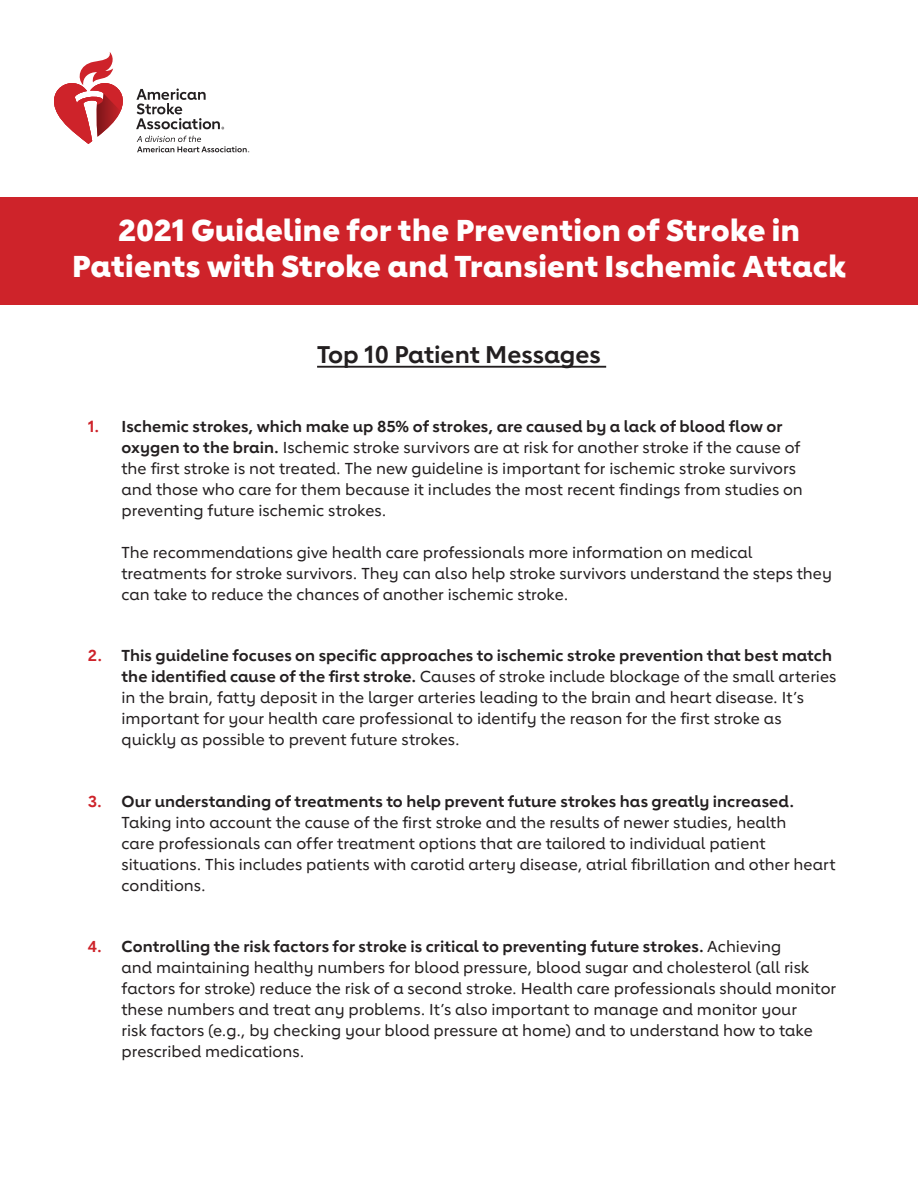
<style>
.page{position:relative;width:918px;height:1188px;background:#fff}
.page>*{position:absolute;margin:0;border:0;box-sizing:border-box;transform-origin:0 0}
.t1{font:800 30px/36px "Lub Dub";letter-spacing:.01em;color:#fff;text-align:center}
.Sub_title{font:700 24px "Lub Dub";color:#231f20}
.t2{font:500 15.75px/21px "Lub Dub";color:#231f20}
.s1{font-weight:700;color:#ce232a}
.s2{font-weight:700}
</style>
<div class="page">
<div style="left:0;top:197px;width:918px;height:108px;background:#ce232a"></div>
<hr style="left:317px;top:366px;width:289px;height:2px;background:#231f20">
<svg style="left:136px;top:89px;width:88px;height:40px"></svg>
<svg style="left:54px;top:52px;width:69px;height:92px"></svg>
<svg style="left:137px;top:136px;width:112px;height:16px"></svg>
<h1 class="t1" style="left:72px;top:212px;width:775px">2021 Guideline for the Prevention of Stroke in<br>Patients with Stroke and Transient Ischemic Attack</h1>
<p class="Sub_title" style="left:317px;top:340px;width:285px">Top 10 Patient Messages</p>
<p class="t2" style="left:122px;top:415px;width:683px;text-indent:-34px"><span class="s1">1.</span> <span class="s2">Ischemic strokes, which make up 85% of strokes, are caused by a lack of blood flow or oxygen to the brain.</span> Ischemic stroke survivors are at risk for another stroke if the cause of the first stroke is not treated. The new guideline is important for ischemic stroke survivors and those who care for them because it includes the most recent findings from studies on preventing future ischemic strokes.</p>
<p class="t2" style="left:122px;top:541px;width:712px">The recommendations give health care professionals more information on medical treatments for stroke survivors. They can also help stroke survivors understand the steps they can take to reduce the chances of another ischemic stroke.</p>
<p class="t2" style="left:122px;top:645px;width:716px;text-indent:-34px"><span class="s1">2.</span> <span class="s2">This guideline focuses on specific approaches to ischemic stroke prevention that best match the identified cause of the first stroke.</span> Causes of stroke include blockage of the small arteries in the brain, fatty deposit in the larger arteries leading to the brain and heart disease. It’s important for your health care professional to identify the reason for the first stroke as quickly as possible to prevent future strokes.</p>
<p class="t2" style="left:122px;top:790px;width:716px;text-indent:-34px"><span class="s1">3.</span> <span class="s2">Our understanding of treatments to help prevent future strokes has greatly increased.<br></span>Taking into account the cause of the first stroke and the results of newer studies, health<br>care professionals can offer treatment options that are tailored to individual patient situations. This includes patients with carotid artery disease, atrial fibrillation and other heart conditions.</p>
<p class="t2" style="left:122px;top:936px;width:716px;text-indent:-34px"><span class="s1">4.</span> <span class="s2">Controlling the risk factors for stroke is critical to preventing future strokes.</span> Achieving<br>and maintaining healthy numbers for blood pressure, blood sugar and cholesterol (all risk factors for stroke) reduce the risk of a second stroke. Health care professionals should monitor these numbers and treat any problems. It’s also important to manage and monitor your<br>risk factors (e.g., by checking your blood pressure at home) and to understand how to take prescribed medications.</p>
</div>
